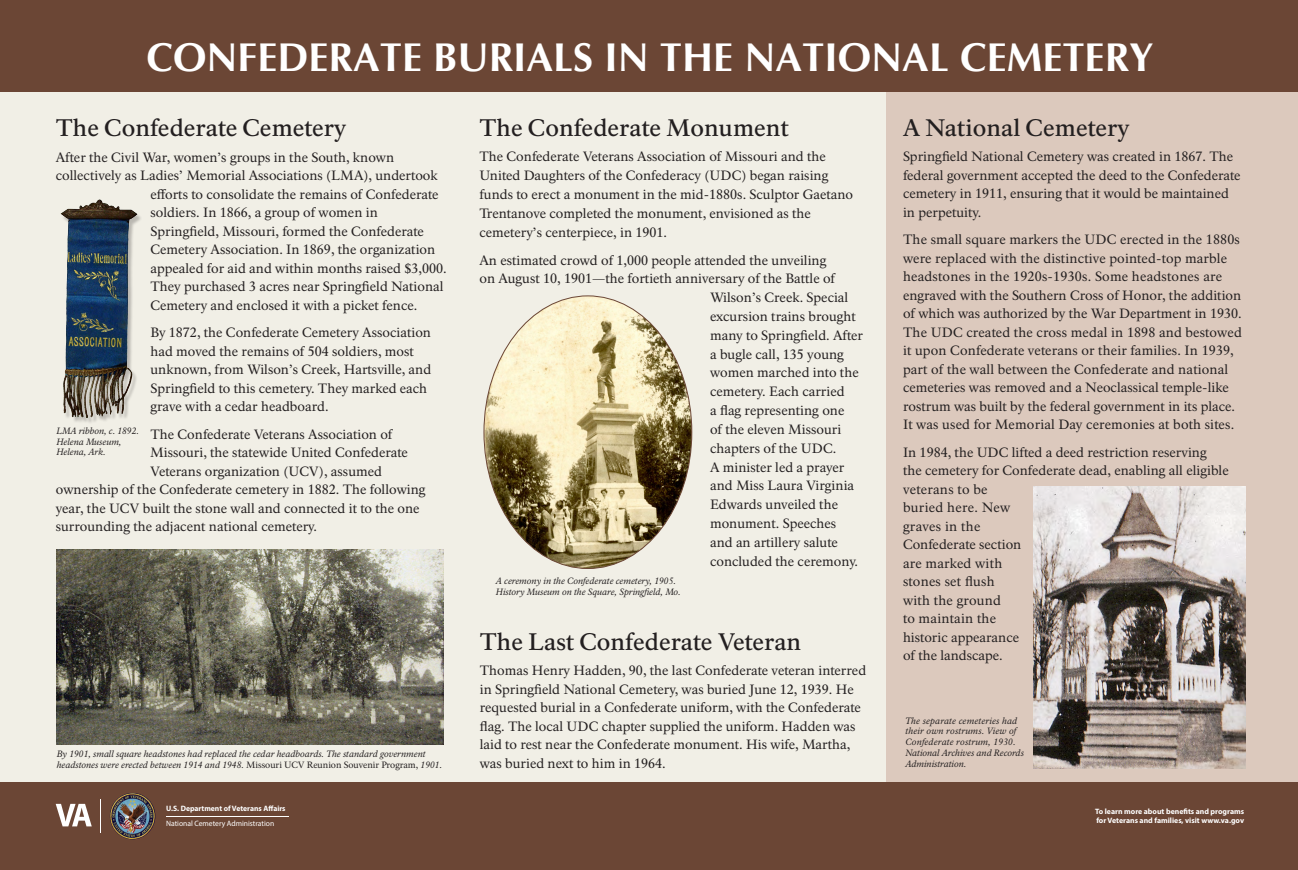
<style>
.page{position:relative;width:1298px;height:870px;background:#fff}
.page>*{position:absolute;margin:0;border:0;box-sizing:border-box;transform-origin:0 0}
.t1{font:700 40px "Optima";color:#fff}
.t2{font:500 23.5px "Rawlinson";color:#231f20}
.t3{font:13.25px/18.5px "Rawlinson";color:#231f20}
.t4{font:italic 9px/10.8px "Rawlinson";color:#231f20}
.t5{font:italic 9px/10.8px "Rawlinson";letter-spacing:.02em;color:#231f20}
.t6{font:700 7.75px/9.3px "Myriad Pro";color:#fff}
.t7{font:7.75px "Myriad Pro";color:#fff}
.s1{font-style:normal}
</style>
<div class="page">
<div style="left:0;top:0;width:1298px;height:869px;background:#f1efe6"></div>
<div style="left:886px;top:0;width:412px;height:869px;background:#dcc9bd"></div>
<div style="left:0;top:782px;width:1298px;height:87px;background:#6b4635"></div>
<hr style="left:166px;top:815px;width:123px;height:1px;background:#fff">
<div style="left:0;top:0;width:1298px;height:91px;background:#6b4635"></div>
<img style="left:60px;top:199px;width:81px;height:223px">
<img style="left:56px;top:549px;width:387px;height:194px">
<img style="left:484px;top:296px;width:208px;height:272px">
<img style="left:1033px;top:486px;width:212px;height:282px">
<img style="left:110px;top:793px;width:45px;height:46px">
<hr style="left:100px;top:798px;width:1px;height:34px;background:#fff">
<svg style="left:56px;top:803px;width:36px;height:23px"></svg>
<h1 class="t1" style="left:146px;top:32px;width:1008px">CONFEDERATE BURIALS IN THE NATIONAL CEMETERY</h1>
<h2 class="t2" style="left:56px;top:114px;width:292px">The Confederate Cemetery</h2>
<p class="t3" style="left:56px;top:148px;width:340px">After the Civil War, women’s groups in the South, known</p>
<p class="t3" style="left:56px;top:166px;width:383px">collectively as Ladies’ Memorial Associations (LMA), undertook</p>
<p class="t3" style="left:150px;top:185px;width:290px">eforts to consolidate the remains of Confederate</p>
<p class="t3" style="left:150px;top:203px;width:229px">soldiers. In 1866, a group of women in</p>
<p class="t3" style="left:150px;top:222px;width:275px">Springfeld, Missouri, formed the Confederate</p>
<p class="t3" style="left:150px;top:240px;width:286px">Cemetery Association. In 1869, the organization</p>
<p class="t3" style="left:150px;top:259px;width:298px">appealed for aid and within months raised $3,000.</p>
<p class="t3" style="left:150px;top:277px;width:295px">They purchased 3 acres near Springfeld National</p>
<p class="t3" style="left:150px;top:296px;width:268px">Cemetery and enclosed it with a picket fence.</p>
<p class="t3" style="left:150px;top:323px;width:282px">By 1872, the Confederate Cemetery Association had moved the remains of 504 soldiers, most unknown, from Wilson’s Creek, Hartsville, and Springfeld to this cemetery. They marked each grave with a cedar headboard.</p>
<p class="t4" style="left:56px;top:425px;width:84px">LMA ribbon, c. 1892.</p>
<p class="t3" style="left:150px;top:425px;width:244px">The Confederate Veterans Association of</p>
<p class="t4" style="left:56px;top:436px;width:67px">Helena Museum,<br>Helena, Ark.</p>
<p class="t3" style="left:150px;top:443px;width:259px">Missouri, the statewide United Confederate</p>
<p class="t3" style="left:150px;top:462px;width:233px">Veterans organization (UCV), assumed</p>
<p class="t3" style="left:56px;top:480px;width:371px">ownership of the Confederate cemetery in 1882. The following</p>
<p class="t3" style="left:56px;top:499px;width:365px">year, the UCV built the stone wall and connected it to the one</p>
<p class="t3" style="left:56px;top:517px;width:263px">surrounding the adjacent national cemetery.</p>
<p class="t4" style="left:57px;top:748px;width:387px">By 1901, small square headstones had replaced the cedar headboards. The standard government headstones were erected between 1914 and 1948. <span class="s1">Missouri UCV Reunion Souvenir Program,</span> 1901<span class="s1">.</span></p>
<h2 class="t2" style="left:479px;top:113px;width:311px">The Confederate Monument</h2>
<p class="t3" style="left:479px;top:148px;width:375px;line-height:18.8px">The Confederate Veterans Association of Missouri and the United Daughters of the Confederacy (UDC) began raising funds to erect a monument in the mid-1880s. Sculptor Gaetano Trentanove completed the monument, envisioned as the cemetery’s centerpiece, in 1901.</p>
<p class="t3" style="left:479px;top:251px;width:348px">An estimated crowd of 1,000 people attended the unveiling</p>
<p class="t3" style="left:479px;top:270px;width:358px">on August 10, 1901—the fortieth anniversary of the Battle of</p>
<p class="t3" style="left:710px;top:288px;width:140px">Wilson’s Creek. Special</p>
<p class="t3" style="left:710px;top:307px;width:147px">excursion trains brought</p>
<p class="t3" style="left:710px;top:326px;width:155px">many to Springfeld. After</p>
<p class="t3" style="left:710px;top:345px;width:135px">a bugle call, 135 young</p>
<p class="t3" style="left:710px;top:364px;width:150px">women marched into the</p>
<p class="t3" style="left:710px;top:382px;width:136px">cemetery. Each carried</p>
<p class="t3" style="left:710px;top:401px;width:136px">a fag representing one</p>
<p class="t3" style="left:710px;top:420px;width:133px">of the eleven Missouri</p>
<p class="t3" style="left:710px;top:439px;width:128px">chapters of the UDC.</p>
<p class="t3" style="left:710px;top:458px;width:136px">A minister led a prayer</p>
<p class="t3" style="left:710px;top:476px;width:146px">and Miss Laura Virginia</p>
<p class="t3" style="left:710px;top:495px;width:129px">Edwards unveiled the</p>
<p class="t3" style="left:710px;top:514px;width:128px">monument. Speeches</p>
<p class="t3" style="left:710px;top:533px;width:129px">and an artillery salute</p>
<p class="t3" style="left:710px;top:552px;width:150px">concluded the ceremony.</p>
<p class="t4" style="left:496px;top:575px;width:186px">A ceremony in the Confederate cemetery, 1905.<br>History Museum on the Square, Springfeld, Mo.</p>
<h2 class="t2" style="left:480px;top:627px;width:323px">The Last Confederate Veteran</h2>
<p class="t3" style="left:480px;top:661px;width:388px">Thomas Henry Hadden, 90, the last Confederate veteran interred in Springfeld National Cemetery, was buried June 12, 1939. He requested burial in a Confederate uniform, with the Confederate fag. The local UDC chapter supplied the uniform. Hadden was laid to rest near the Confederate monument. His wife, Martha, was buried next to him in 1964.</p>
<h2 class="t2" style="left:903px;top:113px;width:228px">A National Cemetery</h2>
<p class="t3" style="left:903px;top:147px;width:339px">Springfeld National Cemetery was created in 1867. The federal government accepted the deed to the Confederate cemetery in 1911, ensuring that it would be maintained in perpetuity.</p>
<p class="t3" style="left:903px;top:230px;width:340px">The small square markers the UDC erected in the 1880s were replaced with the distinctive pointed-top marble headstones in the 1920s-1930s. Some headstones are engraved with the Southern Cross of Honor, the addition of which was authorized by the War Department in 1930.<br>The UDC created the cross medal in 1898 and bestowed it upon Confederate veterans or their families. In 1939, part of the wall between the Confederate and national cemeteries was removed and a Neoclassical temple-like rostrum was built by the federal government in its place.<br>It was used for Memorial Day ceremonies at both sites.</p>
<p class="t3" style="left:903px;top:443px;width:327px">In 1984, the UDC lifted a deed restriction reserving the cemetery for Confederate dead, enabling all eligible veterans to be<br>buried here. New<br>graves in the<br>Confederate section<br>are marked with<br>stones set fush<br>with the ground<br>to maintain the<br>historic appearance<br>of the landscape.</p>
<p class="t5" style="left:905px;top:715px;width:120px">The separate cemeteries had their own rostrums. View of<br>Confederate rostrum, 1930.<br>National Archives and Records<br>Administration.</p>
<p class="t6" style="left:166px;top:803px;width:121px">U.S. Department of Veterans A˜airs</p>
<p class="t6" style="left:1095px;top:806px;width:150px">To learn more about benefts and programs for Veterans and families, visit www.va.gov</p>
<p class="t7" style="left:166px;top:818px;width:110px">National Cemetery Administration</p>
</div>
